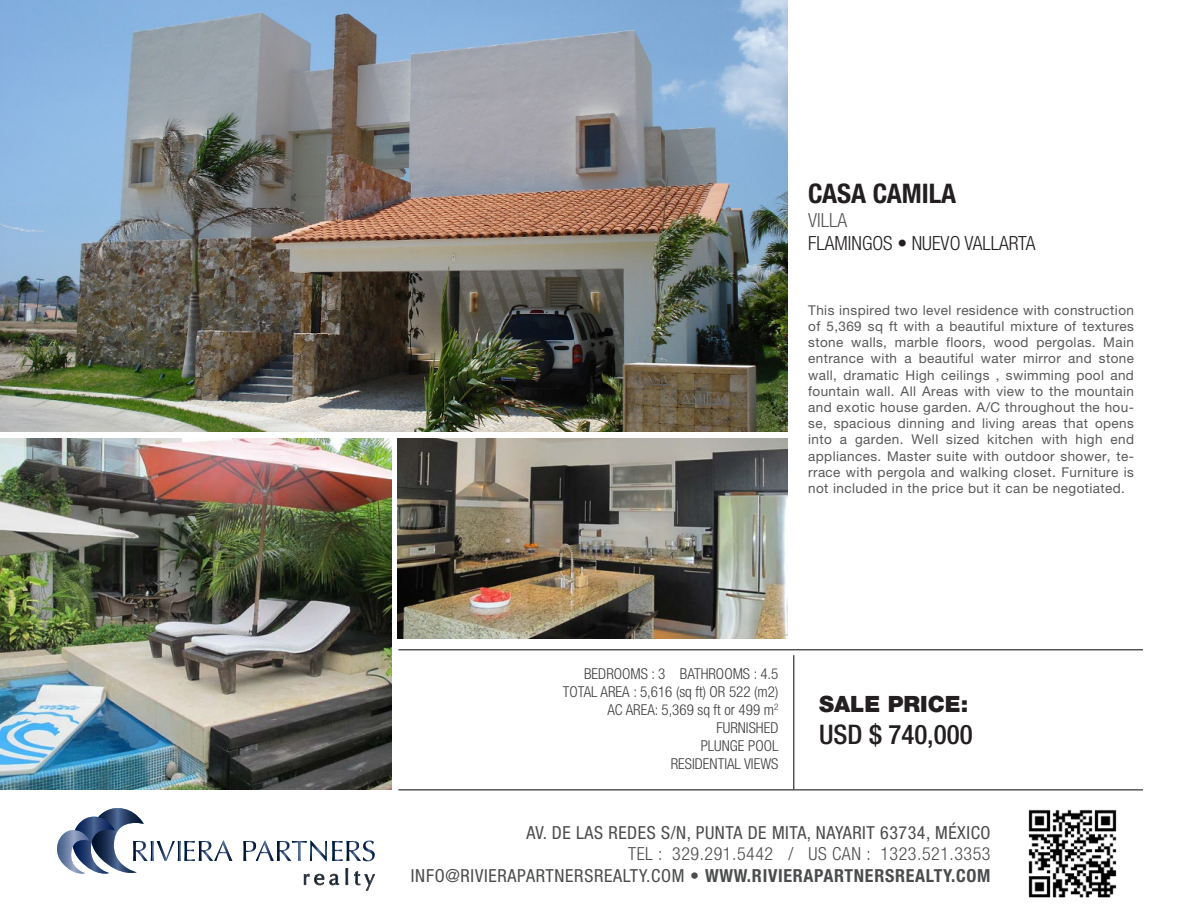
<style>
.page{position:relative;width:1188px;height:918px;background:#fff}
.page>*{position:absolute;margin:0;border:0;box-sizing:border-box;transform-origin:0 0}
.t1{font:500 condensed 27px "Helvetica Neue LT Pro";color:#231f20}
.t2{font:700 condensed 27px "Helvetica Neue LT Pro";color:#231f20}
.t3{font:900 22.5px "Helvetica Neue LT Pro";color:#231f20}
.t4{font:300 condensed 19.5px "Helvetica Neue LT Pro";color:#231f20}
.t5{font:300 condensed 19.5px "Helvetica Neue LT Pro";color:#57585a}
.t6{font:condensed 18px "Helvetica Neue LT Pro";letter-spacing:.03em;color:#4b4c4d}
.t7{font:300 condensed 18px "Helvetica Neue LT Pro";letter-spacing:.03em;color:#4b4c4d}
.t8{font:300 condensed 15px/18px "Helvetica Neue LT Pro";color:#3e3e3f;text-align:right}
.t9{font:13.5px/16.2px "Helvetica Neue LT Pro";letter-spacing:.03em;color:#57585a;text-align:justify}
.s1{font-weight:700}
</style>
<div class="page">
<hr style="left:398px;top:649px;width:745px;height:1px;background:#231f20">
<hr style="left:398px;top:789px;width:745px;height:1px;background:#231f20">
<hr style="left:793px;top:655px;width:1px;height:134px;background:#231f20">
<svg style="left:243px;top:841px;width:132px;height:20px"></svg>
<svg style="left:304px;top:874px;width:5px;height:11px"></svg>
<svg style="left:315px;top:874px;width:9px;height:11px"></svg>
<svg style="left:330px;top:874px;width:9px;height:11px"></svg>
<svg style="left:346px;top:868px;width:2px;height:17px"></svg>
<svg style="left:354px;top:871px;width:21px;height:19px"></svg>
<svg style="left:57px;top:808px;width:175px;height:66px"></svg>
<img style="left:0;top:0;width:788px;height:432px">
<img style="left:398px;top:438px;width:390px;height:201px">
<img style="left:0;top:438px;width:392px;height:351px">
<img style="left:1028px;top:809px;width:89px;height:89px">
<p class="t2" style="left:808px;top:177px;width:150px">CASA CAMILA</p>
<p class="t5" style="left:808px;top:208px;width:40px">VILLA</p>
<p class="t4" style="left:808px;top:232px;width:229px">FLAMINGOS • NUEVO VALLARTA</p>
<p class="t9" style="left:808px;top:302px;width:327px">This inspired two level residence with construction of 5,369 sq ft with a beautiful mixture of textures stone walls, marble floors, wood pergolas. Main entrance with a beautiful water mirror and stone wall, dramatic High ceilings , swimming pool and fountain wall. All Areas with view to the mountain and exotic house garden. A/C throughout the hou&shy;se, spacious dinning and living areas that opens into a garden. Well sized kitchen with high end appliances. Master suite with outdoor shower, te&shy;rrace with pergola and walking closet. Furniture is not included in the price but it can be negotiated.</p>
<p class="t8" style="left:584px;top:664px;width:196px">BEDROOMS : 3 BATHROOMS : 4.5</p>
<p class="t8" style="left:563px;top:682px;width:217px">TOTAL AREA : 5,616 (sq ft) OR 522 (m2)<br>AC AREA: 5,369 sq ft or 499 m<sup>2</sup></p>
<p class="t8" style="left:717px;top:718px;width:63px">FURNISHED</p>
<p class="t8" style="left:701px;top:736px;width:79px">PLUNGE POOL</p>
<p class="t8" style="left:671px;top:754px;width:109px">RESIDENTIAL VIEWS</p>
<p class="t3" style="left:819px;top:690px;width:151px">SALE PRICE:</p>
<p class="t1" style="left:819px;top:718px;width:155px">USD $ 740,000</p>
<p class="t6" style="left:526px;top:822px;width:466px">AV. DE LAS REDES S/N, PUNTA DE MITA, NAYARIT 63734, MÉXICO</p>
<p class="t7" style="left:628px;top:844px;width:364px">TEL : 329.291.5442 / US CAN : 1323.521.3353</p>
<p class="t6" style="left:411px;top:865px;width:581px">INFO@RIVIERAPARTNERSREALTY.COM <span class="s1">• WWW.RIVIERAPARTNERSREALTY.COM</span></p>
</div>
